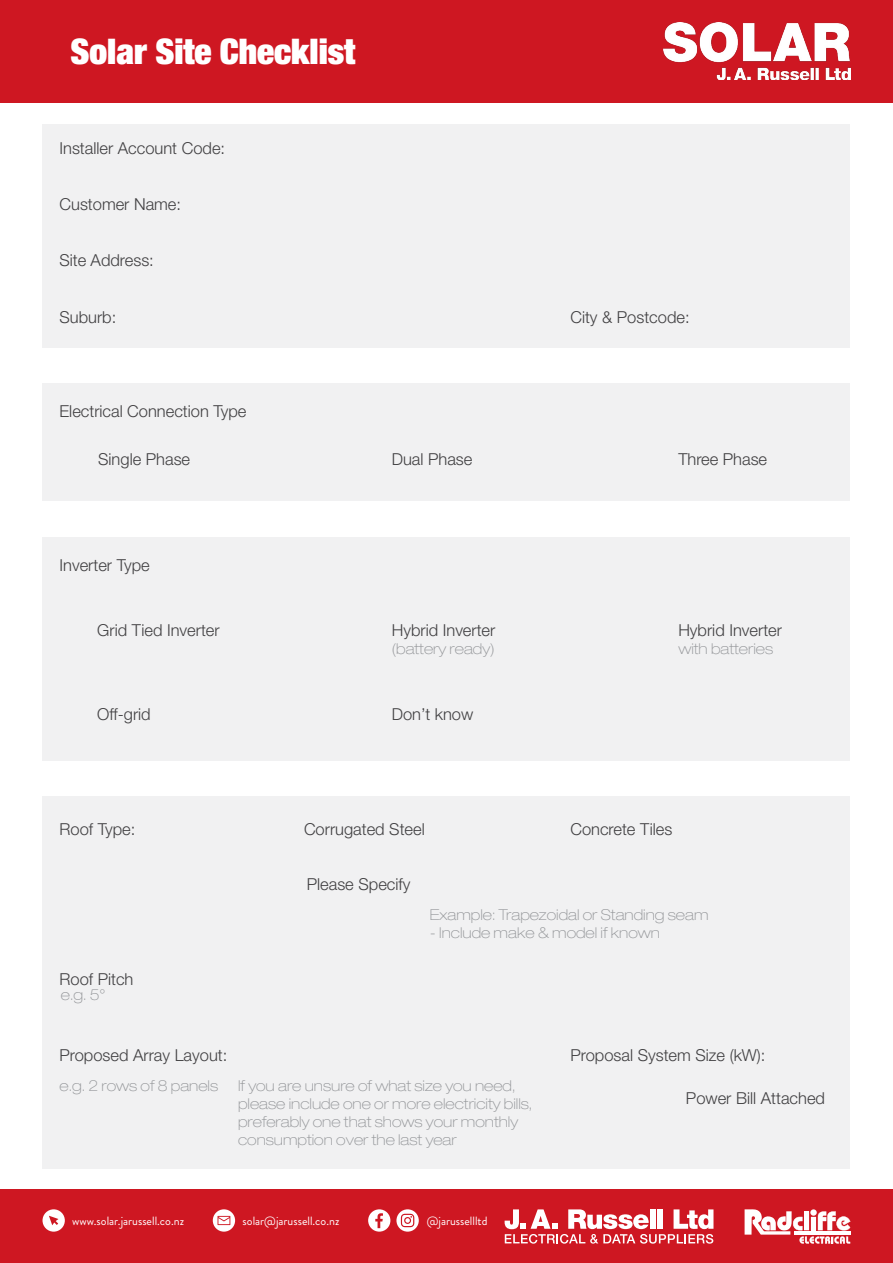
<style>
.page{position:relative;width:893px;height:1263px;background:#fff}
.page>*{position:absolute;margin:0;border:0;box-sizing:border-box;transform-origin:0 0}
.t1{font:900 expanded 35.4px "Helvetica Neue";color:#fff}
.t2{font:300 16.5px "Helvetica Neue LT Pro";color:#414042}
.t3{font:100 expanded 15px/18px "Helvetica Neue LT Pro";color:#939598}
.t4{font:12px "Brandon Grotesque";color:#fff}
</style>
<div class="page">
<div style="left:0;top:0;width:893px;height:102px;background:#ce1722"></div>
<div style="left:0;top:1190px;width:893px;height:73px;background:#ce1722"></div>
<svg style="left:505px;top:1209px;width:208px;height:34px"></svg>
<svg style="left:745px;top:1209px;width:105px;height:34px"></svg>
<div style="left:43px;top:124px;width:807px;height:224px;background:#f1f1f2"></div>
<div style="left:43px;top:383px;width:807px;height:118px;background:#f1f1f2"></div>
<div style="left:43px;top:537px;width:807px;height:223px;background:#f1f1f2"></div>
<div style="left:43px;top:796px;width:807px;height:373px;background:#f1f1f2"></div>
<img style="left:664px;top:23px;width:186px;height:56px">
<svg style="left:368px;top:1209px;width:22px;height:22px"></svg>
<svg style="left:396px;top:1209px;width:23px;height:22px"></svg>
<svg style="left:213px;top:1209px;width:22px;height:22px"></svg>
<svg style="left:43px;top:1209px;width:22px;height:22px"></svg>
<h1 class="t1" style="left:71px;top:28px;width:286px">Solar Site Checklist</h1>
<p class="t2" style="left:60px;top:138px;width:167px">Installer Account Code:</p>
<p class="t2" style="left:60px;top:194px;width:123px">Customer Name:</p>
<p class="t2" style="left:60px;top:250px;width:96px">Site Address:</p>
<p class="t2" style="left:60px;top:307px;width:58px">Suburb:</p>
<p class="t2" style="left:570px;top:307px;width:121px">City &amp; Postcode:</p>
<p class="t2" style="left:60px;top:401px;width:188px">Electrical Connection Type</p>
<p class="t2" style="left:98px;top:449px;width:93px">Single Phase</p>
<p class="t2" style="left:392px;top:449px;width:82px">Dual Phase</p>
<p class="t2" style="left:678px;top:449px;width:90px">Three Phase</p>
<p class="t2" style="left:60px;top:555px;width:92px">Inverter Type</p>
<p class="t2" style="left:97px;top:620px;width:124px">Grid Tied Inverter</p>
<p class="t2" style="left:678px;top:620px;width:105px">Hybrid Inverter</p>
<p class="t3" style="left:678px;top:639px;width:96px">with batteries</p>
<p class="t2" style="left:392px;top:620px;width:105px">Hybrid Inverter</p>
<p class="t3" style="left:392px;top:639px;width:104px">(battery ready)</p>
<p class="t2" style="left:97px;top:704px;width:55px">Off-grid</p>
<p class="t2" style="left:392px;top:704px;width:83px">Don’t know</p>
<p class="t2" style="left:60px;top:819px;width:77px">Roof Type:</p>
<p class="t2" style="left:304px;top:819px;width:122px">Corrugated Steel</p>
<p class="t2" style="left:570px;top:819px;width:103px">Concrete Tiles</p>
<p class="t2" style="left:60px;top:969px;width:75px">Roof Pitch</p>
<p class="t3" style="left:61px;top:985px;width:46px">e.g. 5°</p>
<p class="t2" style="left:307px;top:874px;width:105px">Please Specify</p>
<p class="t3" style="left:430px;top:905px;width:280px">Example: Trapezoidal or Standing seam</p>
<p class="t3" style="left:430px;top:923px;width:232px">- Include make &amp; model if known</p>
<p class="t2" style="left:60px;top:1045px;width:169px">Proposed Array Layout:</p>
<p class="t3" style="left:60px;top:1076px;width:160px">e.g. 2 rows of 8 panels</p>
<p class="t3" style="left:238px;top:1076px;width:296px">If you are unsure of what size you need, please include one or more electricity bills, preferably one that shows your monthly consumption over the last year</p>
<p class="t4" style="left:72px;top:1212px;width:113px">www.solar.jarussell.co.nz</p>
<p class="t4" style="left:243px;top:1212px;width:98px">solar@jarussell.co.nz</p>
<p class="t4" style="left:427px;top:1212px;width:62px">@jarussellltd</p>
<p class="t2" style="left:570px;top:1045px;width:196px">Proposal System Size (kW):</p>
<p class="t2" style="left:686px;top:1088px;width:141px">Power Bill Attached</p>
</div>
